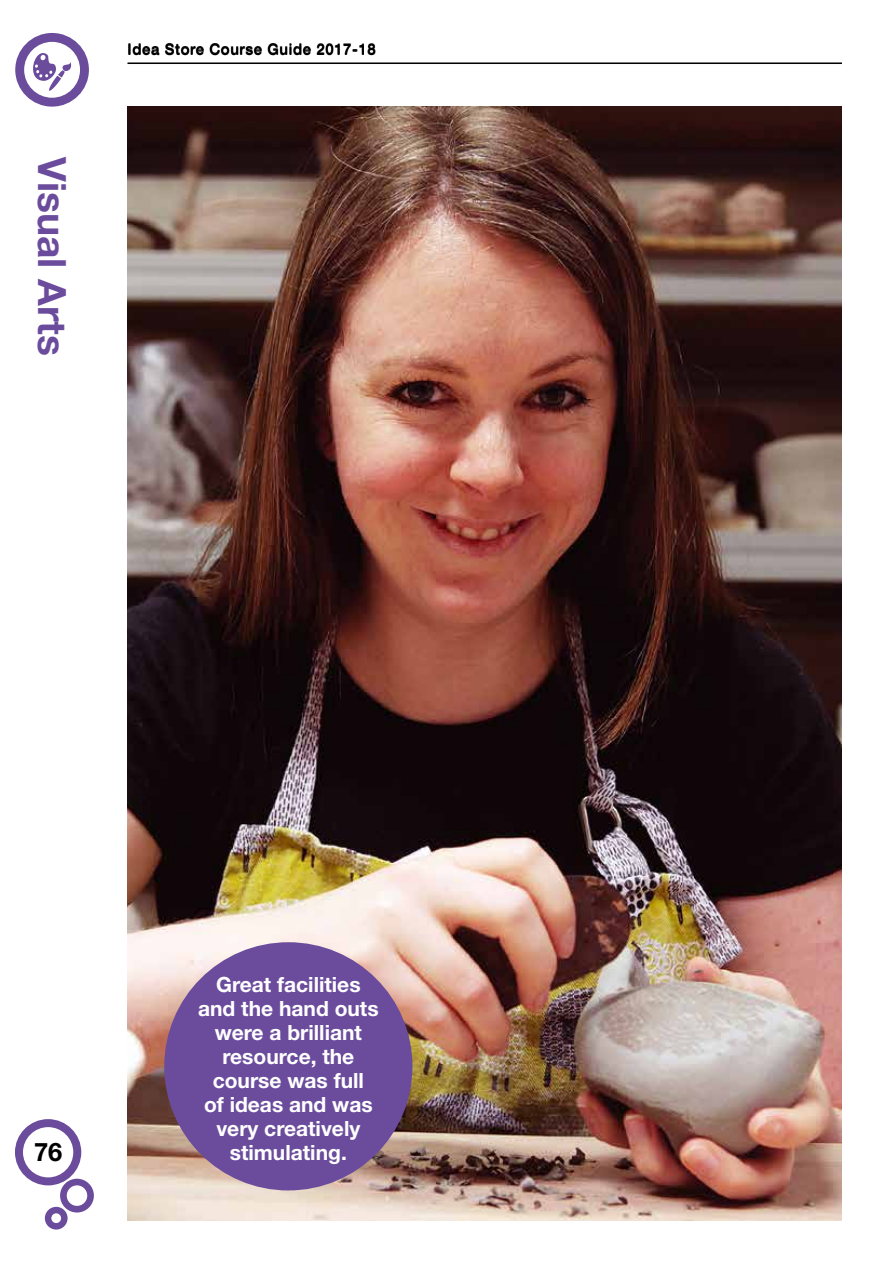
<style>
.page{position:relative;width:893px;height:1263px;background:#fff}
.page>*{position:absolute;margin:0;border:0;box-sizing:border-box;transform-origin:0 0}
.t1{font:700 39px "Helvetica Neue LT Std";color:#6b4c9c}
.t2{font:700 25.5px "Helvetica Neue LT Std";color:#000}
.t3{font:700 21px/24px "Helvetica Neue LT Std";color:#fff;text-align:center}
.t4{font:500 15px "Helvetica Neue LT Std";letter-spacing:.04em;color:#000}
</style>
<div class="page">
<svg style="left:15px;top:1119px;width:79px;height:110px"></svg>
<svg style="left:15px;top:33px;width:74px;height:74px"></svg>
<img style="left:128px;top:106px;width:714px;height:1114px">
<hr style="left:128px;top:63px;width:714px;height:1px;background:#000">
<div style="left:164px;top:942px;width:248px;height:248px;background:#6b4c9c;border-radius:50%"></div>
<h1 class="t1" style="left:76px;top:157px;width:200px;rotate:90deg">Visual Arts</h1>
<p class="t4" style="left:128px;top:40px;width:250px">Idea Store Course Guide 2017-18</p>
<p class="t2" style="left:34px;top:1136px;width:30px">76</p>
<p class="t3" style="left:198px;top:972px;width:182px">Great facilities and the hand outs were a brilliant resource, the course was full<br>of ideas and was very creatively stimulating.</p>
</div>
